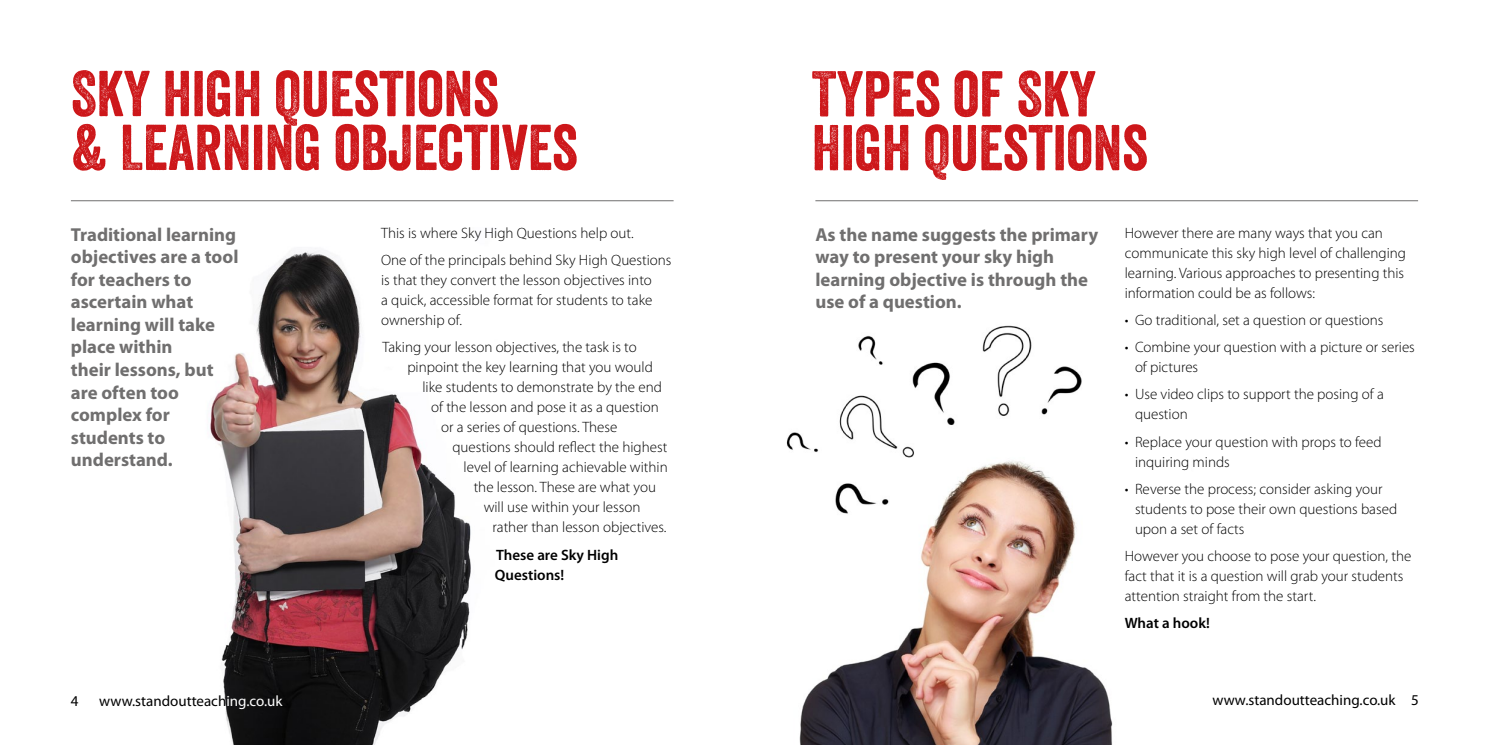
<style>
.page{position:relative;width:1489px;height:745px;background:#fff}
.page>*{position:absolute;margin:0;border:0;box-sizing:border-box;transform-origin:0 0}
.t1{font:62.5px/53.8px "Veneer";color:#cd171a}
.t2{font:700 18.75px/22.5px "Myriad Pro";color:#706f6f}
.t3{font:300 15px/20px "Myriad Pro";color:#000}
.t4{font:15px "Myriad Pro";color:#000}
.t5{font:600 15px/20px "Myriad Pro";color:#000}
.s1{color:#fff}
</style>
<div class="page">
<img style="left:210px;top:251px;width:261px;height:493px">
<img style="left:786px;top:325px;width:327px;height:419px">
<hr style="left:815px;top:200px;width:602px;height:1px;background:#706f6f">
<hr style="left:71px;top:200px;width:602px;height:1px;background:#706f6f">
<div style="left:1087px;top:342px;width:103px;height:198px;background:#fff"></div>
<h1 class="t1" style="left:71px;top:66px;width:508px">SKY HIGH QUESTIONS<br>&amp; LEARNING OBJECTIVES</h1>
<p class="t2" style="left:71px;top:222px;width:169px">Traditional learning objectives are a tool for teachers to ascertain what learning will take place within<br>their lessons, but are often too complex for students to understand.</p>
<p class="t3" style="left:381px;top:219px;width:292px;line-height:27.1px">This is where Sky High Questions help out.<br>One of the principals behind Sky High Questions</p>
<p class="t3" style="left:381px;top:270px;width:273px;text-align:justify">is that they convert the lesson objectives into a quick, accessible format for students to take ownership of.</p>
<p class="t3" style="left:382px;top:337px;width:256px">Taking your lesson objectives, the task is to</p>
<p class="t3" style="left:407px;top:357px;width:247px">pinpoint the key learning that you would</p>
<p class="t3" style="left:422px;top:377px;width:241px">like students to demonstrate by the end</p>
<p class="t3" style="left:431px;top:397px;width:229px">of the lesson and pose it as a question</p>
<p class="t3" style="left:441px;top:417px;width:178px">or a series of questions. These</p>
<p class="t3" style="left:452px;top:437px;width:216px">questions should reflect the highest</p>
<p class="t3" style="left:463px;top:457px;width:206px">level of learning achievable within</p>
<p class="t3" style="left:473px;top:477px;width:184px">the lesson. These are what you</p>
<p class="t3" style="left:483px;top:497px;width:158px">will use within your lesson</p>
<p class="t3" style="left:492px;top:517px;width:176px">rather than lesson objectives.</p>
<p class="t5" style="left:495px;top:544px;width:125px">These are Sky High<br>Questions!</p>
<h1 class="t1" style="left:811px;top:67px;width:337px">TYPES OF SKY<br>HIGH QUESTIONS</h1>
<p class="t2" style="left:815px;top:222px;width:284px">As the name suggests the primary way to present your sky high learning objective is through the use of a question.</p>
<p class="t3" style="left:1124px;top:223px;width:283px">However there are many ways that you can communicate this sky high level of challenging learning. Various approaches to presenting this information could be as follows:</p>
<p class="t3" style="left:1124px;top:310px;width:260px">• Go traditional, set a question or questions</p>
<p class="t3" style="left:1134px;top:337px;width:281px;text-indent:-10px">• Combine your question with a picture or series of pictures</p>
<p class="t3" style="left:1134px;top:384px;width:250px;text-indent:-10px">• Use video clips to support the posing of a question</p>
<p class="t3" style="left:1134px;top:431px;width:248px;text-indent:-10px">• Replace your question with props to feed inquiring minds</p>
<p class="t3" style="left:1134px;top:478px;width:264px;text-indent:-10px">• Reverse the process; consider asking your students to pose their own questions based upon a set of facts</p>
<p class="t3" style="left:1124px;top:545px;width:288px">However you choose to pose your question, the fact that it is a question will grab your students attention straight from the start.</p>
<p class="t5" style="left:1124px;top:612px;width:87px">What a hook!</p>
<p class="t4" style="left:71px;top:691px;width:9px">4</p>
<p class="t4" style="left:99px;top:691px;width:185px">www.standoutteach<span class="s1">ing.co.uk</span></p>
<p class="t4" style="left:1212px;top:690px;width:208px">www.standoutteaching.co.uk 5</p>
</div>
